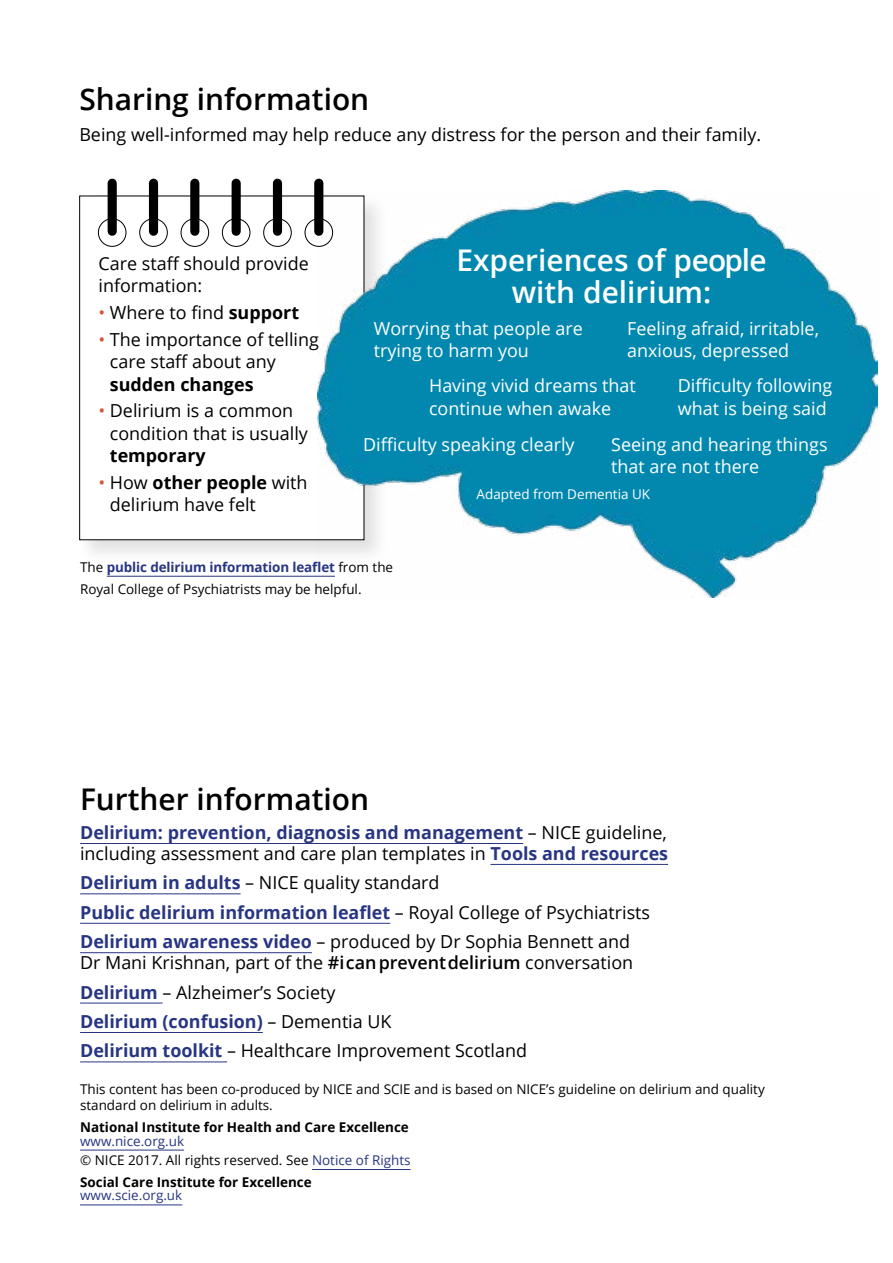
<style>
.page{position:relative;width:893px;height:1263px;background:#fff}
.page>*{position:absolute;margin:0;border:0;box-sizing:border-box;transform-origin:0 0}
.t1{font:600 29.85px "Open Sans";color:#000}
.t2{font:600 29.85px/32.8px "Open Sans";color:#fff;text-align:center}
.t3{font:18px/29.4px "Open Sans";color:#000}
.t4{font:18px/22.4px "Open Sans";color:#fff}
.t5{font:700 18px/20.9px "Open Sans";color:#283583}
.t6{font:700 18px "Open Sans";color:#000}
.t7{font:13.5px/16.5px "Open Sans";color:#000}
.t8{font:700 13.5px "Open Sans";color:#000}
.t9{font:13.5px "Open Sans";color:#fff}
.t10{font:13.5px "Open Sans";color:#283583}
.s1{color:#d65339}
.s2{font-weight:700}
.s3{font-weight:700;color:#283583}
.s4{font-weight:400;color:#000}
.s5{font-weight:600}
.s6{color:#283583}
</style>
<div class="page">
<div style="left:75px;top:192px;width:314px;height:373px;background:#000;opacity:.12"></div>
<div style="left:80px;top:196px;width:284px;height:344px;background:#fff"></div>
<svg style="left:98px;top:219px;width:28px;height:27px"></svg>
<div style="left:98px;top:218px;width:28px;height:29px;border:1px solid #000;border-radius:50%"></div>
<div style="left:108px;top:183px;width:9px;height:48px;background:#000"></div>
<svg style="left:140px;top:219px;width:27px;height:27px"></svg>
<div style="left:139px;top:218px;width:29px;height:29px;border:1px solid #000;border-radius:50%"></div>
<div style="left:149px;top:183px;width:9px;height:48px;background:#000"></div>
<svg style="left:181px;top:219px;width:28px;height:27px"></svg>
<div style="left:181px;top:218px;width:28px;height:29px;border:1px solid #000;border-radius:50%"></div>
<div style="left:190px;top:183px;width:9px;height:48px;background:#000"></div>
<svg style="left:222px;top:219px;width:28px;height:27px"></svg>
<div style="left:222px;top:218px;width:28px;height:29px;border:1px solid #000;border-radius:50%"></div>
<div style="left:232px;top:183px;width:9px;height:48px;background:#000"></div>
<svg style="left:264px;top:219px;width:27px;height:27px"></svg>
<div style="left:263px;top:218px;width:29px;height:29px;border:1px solid #000;border-radius:50%"></div>
<div style="left:273px;top:183px;width:9px;height:48px;background:#000"></div>
<div style="left:305px;top:218px;width:28px;height:29px;border:1px solid #000;border-radius:50%"></div>
<div style="left:314px;top:183px;width:9px;height:48px;background:#000"></div>
<hr style="left:80px;top:1150px;width:104px;height:1px;background:#283583">
<hr style="left:312px;top:1169px;width:99px;height:1px;background:#283583">
<hr style="left:80px;top:1204px;width:102px;height:1px;background:#283583">
<hr style="left:80px;top:843px;width:443px;height:1px;background:#283583">
<hr style="left:490px;top:864px;width:178px;height:1px;background:#283583">
<hr style="left:80px;top:893px;width:161px;height:1px;background:#283583">
<hr style="left:80px;top:923px;width:310px;height:1px;background:#283583">
<hr style="left:80px;top:952px;width:232px;height:1px;background:#283583">
<hr style="left:80px;top:1002px;width:83px;height:1px;background:#283583">
<hr style="left:80px;top:1032px;width:183px;height:1px;background:#283583">
<hr style="left:80px;top:1061px;width:147px;height:1px;background:#283583">
<hr style="left:107px;top:576px;width:228px;height:1px;background:#283583">
<img style="left:317px;top:191px;width:560px;height:406px">
<h1 class="t1" style="left:79px;top:78px;width:291px">Sharing information</h1>
<p class="t3" style="left:79px;top:119px;width:683px">Being well-informed may help reduce any distress for the person and their family.</p>
<p class="t3" style="left:98px;top:252px;width:212px;line-height:22.4px">Care staff should provide information:</p>
<p class="t3" style="left:98px;top:297px;width:202px"><span class="s1">•</span> Where to find <span class="s2">support</span></p>
<p class="t3" style="left:110px;top:327px;width:210px;line-height:22.4px;text-indent:-11px"><span class="s1">•</span> The importance of telling care staff about any</p>
<p class="t6" style="left:110px;top:371px;width:145px">sudden changes</p>
<p class="t3" style="left:110px;top:399px;width:199px;line-height:22.4px;text-indent:-11px"><span class="s1">•</span> Delirium is a common condition that is usually</p>
<p class="t6" style="left:110px;top:443px;width:97px">temporary</p>
<p class="t3" style="left:110px;top:470px;width:199px;line-height:22.4px;text-indent:-11px"><span class="s1">•</span> How <span class="s2">other people</span> with delirium have felt</p>
<h1 class="t2" style="left:456px;top:243px;width:312px">Experiences of people with delirium:</h1>
<p class="t4" style="left:374px;top:317px;width:210px">Worrying that people are trying to harm you</p>
<p class="t4" style="left:627px;top:317px;width:193px">Feeling afraid, irritable, anxious, depressed</p>
<p class="t4" style="left:429px;top:374px;width:208px">Having vivid dreams that continue when awake</p>
<p class="t4" style="left:678px;top:374px;width:156px">Difficulty following what is being said</p>
<p class="t4" style="left:363px;top:433px;width:213px">Difficulty speaking clearly</p>
<p class="t4" style="left:611px;top:433px;width:218px">Seeing and hearing things that are not there</p>
<p class="t9" style="left:477px;top:485px;width:175px">Adapted from Dementia UK</p>
<p class="t7" style="left:80px;top:555px;width:315px;line-height:22.4px">The <span class="s3">public delirium information leaflet</span> from the<br>Royal College of Psychiatrists may be helpful.</p>
<h1 class="t1" style="left:80px;top:778px;width:290px">Further information</h1>
<p class="t5" style="left:80px;top:821px;width:590px">Delirium: prevention, diagnosis and management <span class="s4">– NICE guideline, including assessment and care plan templates in</span> Tools and resources</p>
<p class="t3" style="left:80px;top:868px;width:572px"><span class="s3">Delirium in adults</span> – NICE quality standard<br><span class="s3">Public delirium information leaflet</span> – Royal College of Psychiatrists<br><span class="s3">Delirium awareness video</span> – produced by Dr Sophia Bennett and</p>
<p class="t3" style="left:80px;top:947px;width:555px">Dr Mani Krishnan, part of the <span class="s5">#icanpreventdelirium</span> conversation <span class="s3">Delirium</span> – Alzheimer’s Society<br><span class="s3">Delirium (confusion)</span> – Dementia UK<br><span class="s3">Delirium toolkit</span> – Healthcare Improvement Scotland</p>
<p class="t7" style="left:80px;top:1080px;width:686px">This content has been co-produced by NICE and SCIE and is based on NICE’s guideline on delirium and quality standard on delirium in adults.</p>
<p class="t8" style="left:80px;top:1118px;width:330px">National Institute for Health and Care Excellence</p>
<p class="t7" style="left:80px;top:1131px;width:332px;line-height:19.4px"><span class="s6">www.nice.org.uk<br></span>© NICE 2017. All rights reserved. See <span class="s6">Notice of Rights</span></p>
<p class="t8" style="left:80px;top:1172px;width:233px">Social Care Institute for Excellence</p>
<p class="t10" style="left:80px;top:1186px;width:104px">www.scie.org.uk</p>
</div>
